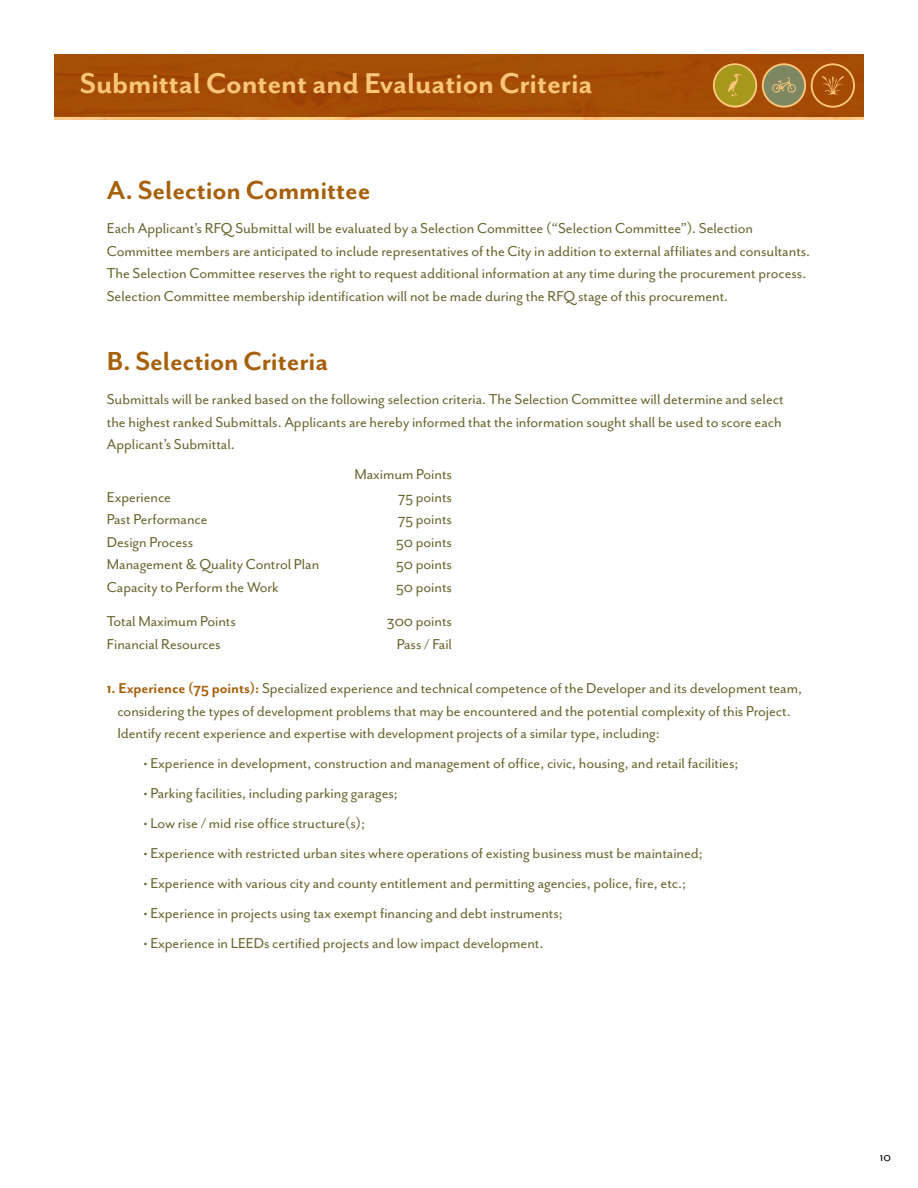
<style>
.page{position:relative;width:918px;height:1188px;background:#fff}
.page>*{position:absolute;margin:0;border:0;box-sizing:border-box;transform-origin:0 0}
.t1{font:33px "Mr Eaves San B";letter-spacing:-.005em;color:#fdc67b}
.t2{font:30px "Mr Eaves San B";letter-spacing:-.005em;color:#a7600c}
.t3{font:16.5px/22.5px "Mr Eaves San R";letter-spacing:-.005em;color:#67652f}
.t4{font:13.5px "Mr Eaves San R";color:#000}
.s1{font-family:"Mr Eaves San B";color:#a7600c}
</style>
<div class="page">
<img style="left:54px;top:117px;width:810px;height:3px">
<div style="left:54px;top:54px;width:810px;height:63px;background:#a54d06"></div>
<svg style="left:713px;top:63px;width:44px;height:45px"></svg>
<div style="left:715px;top:65px;width:40px;height:41px;background:#a5981b;border-radius:50%"></div>
<svg style="left:728px;top:74px;width:14px;height:23px"></svg>
<svg style="left:762px;top:63px;width:44px;height:45px"></svg>
<div style="left:764px;top:65px;width:40px;height:41px;background:#7d8862;border-radius:50%"></div>
<svg style="left:772px;top:77px;width:24px;height:16px"></svg>
<svg style="left:811px;top:63px;width:44px;height:45px"></svg>
<div style="left:813px;top:65px;width:40px;height:41px;background:#a54a05;border-radius:50%"></div>
<svg style="left:821px;top:76px;width:23px;height:19px"></svg>
<h1 class="t1" style="left:80px;top:65px;width:514px">Submittal Content and Evaluation Criteria</h1>
<h2 class="t2" style="left:107px;top:173px;width:265px">A. Selection Committee</h2>
<p class="t3" style="left:107px;top:217px;width:705px">Each Applicant’s RFQ Submittal will be evaluated by a Selection Committee (“Selection Committee”). Selection Committee members are anticipated to include representatives of the City in addition to external affiliates and consultants.<br>The Selection Committee reserves the right to request additional information at any time during the procurement process.<br>Selection Committee membership identification will not be made during the RFQ stage of this procurement.</p>
<h2 class="t2" style="left:107px;top:344px;width:223px">B. Selection Criteria</h2>
<p class="t3" style="left:107px;top:388px;width:678px">Submittals will be ranked based on the following selection criteria. The Selection Committee will determine and select the highest ranked Submittals. Applicants are hereby informed that the information sought shall be used to score each<br>Applicant’s Submittal.</p>
<p class="t3" style="left:354px;top:463px;width:99px">Maximum Points</p>
<p class="t3" style="left:107px;top:486px;width:66px">Experience</p>
<p class="t3" style="left:398px;top:486px;width:55px">75 points</p>
<p class="t3" style="left:107px;top:508px;width:102px">Past Performance</p>
<p class="t3" style="left:398px;top:508px;width:55px">75 points</p>
<p class="t3" style="left:107px;top:531px;width:88px">Design Process</p>
<p class="t3" style="left:396px;top:531px;width:57px">50 points</p>
<p class="t3" style="left:107px;top:553px;width:214px">Management &amp; Quality Control Plan</p>
<p class="t3" style="left:396px;top:553px;width:57px">50 points</p>
<p class="t3" style="left:107px;top:576px;width:173px">Capacity to Perform the Work</p>
<p class="t3" style="left:396px;top:576px;width:57px">50 points</p>
<p class="t3" style="left:107px;top:610px;width:131px">Total Maximum Points</p>
<p class="t3" style="left:387px;top:610px;width:67px">300 points</p>
<p class="t3" style="left:107px;top:633px;width:115px">Financial Resources</p>
<p class="t3" style="left:397px;top:633px;width:57px">Pass / Fail</p>
<p class="t3" style="left:117px;top:677px;width:686px;text-indent:-11px"><span class="s1">1. Experience (75 points):</span> Specialized experience and technical competence of the Developer and its development team, considering the types of development problems that may be encountered and the potential complexity of this Project.<br>Identify recent experience and expertise with development projects of a similar type, including:</p>
<p class="t3" style="left:144px;top:752px;width:596px">• Experience in development, construction and management of office, civic, housing, and retail facilities;</p>
<p class="t3" style="left:144px;top:782px;width:256px">• Parking facilities, including parking garages;</p>
<p class="t3" style="left:144px;top:812px;width:223px">• Low rise / mid rise office structure(s);</p>
<p class="t3" style="left:144px;top:842px;width:561px">• Experience with restricted urban sites where operations of existing business must be maintained;</p>
<p class="t3" style="left:144px;top:872px;width:544px">• Experience with various city and county entitlement and permitting agencies, police, fire, etc.;</p>
<p class="t3" style="left:144px;top:902px;width:421px">• Experience in projects using tax exempt financing and debt instruments;</p>
<p class="t3" style="left:144px;top:932px;width:401px">• Experience in LEEDs certified projects and low impact development.</p>
<p class="t4" style="left:880px;top:1150px;width:13px">10</p>
</div>
